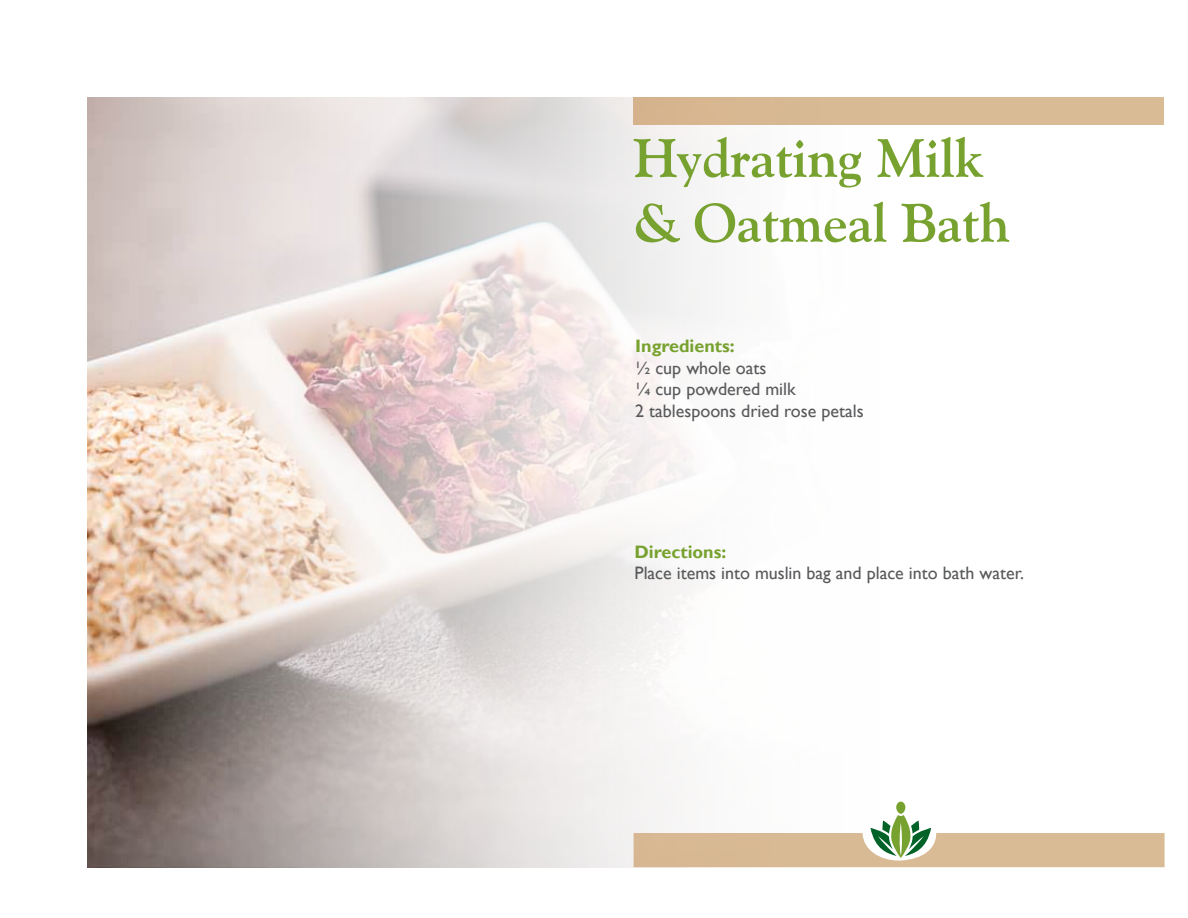
<style>
.page{position:relative;width:1188px;height:918px;background:#fff}
.page>*{position:absolute;margin:0;border:0;box-sizing:border-box;transform-origin:0 0}
.t1{font:700 54px/64.8px "Goudy Old Style BT";color:#78a22f}
.t2{font:18px/21.6px "Gill Sans";color:#58595b}
.t3{font:700 18px "Gill Sans";color:#78a22f}
</style>
<div class="page">
<img style="left:88px;top:98px;width:818px;height:769px">
<div style="left:633px;top:98px;width:531px;height:27px;background:#d9bb95"></div>
<div style="left:896px;top:802px;width:9px;height:12px;background:#78a22f;border-radius:50%"></div>
<svg style="left:634px;top:815px;width:531px;height:52px"></svg>
<h1 class="t1" style="left:634px;top:125px;width:377px">Hydrating Milk &amp; Oatmeal Bath</h1>
<p class="t3" style="left:635px;top:335px;width:101px">Ingredients:</p>
<p class="t2" style="left:635px;top:357px;width:230px">½ cup whole oats<br>¼ cup powdered milk<br>2 tablespoons dried rose petals</p>
<p class="t3" style="left:634px;top:541px;width:93px">Directions:</p>
<p class="t2" style="left:634px;top:563px;width:391px">Place items into muslin bag and place into bath water.</p>
</div>
